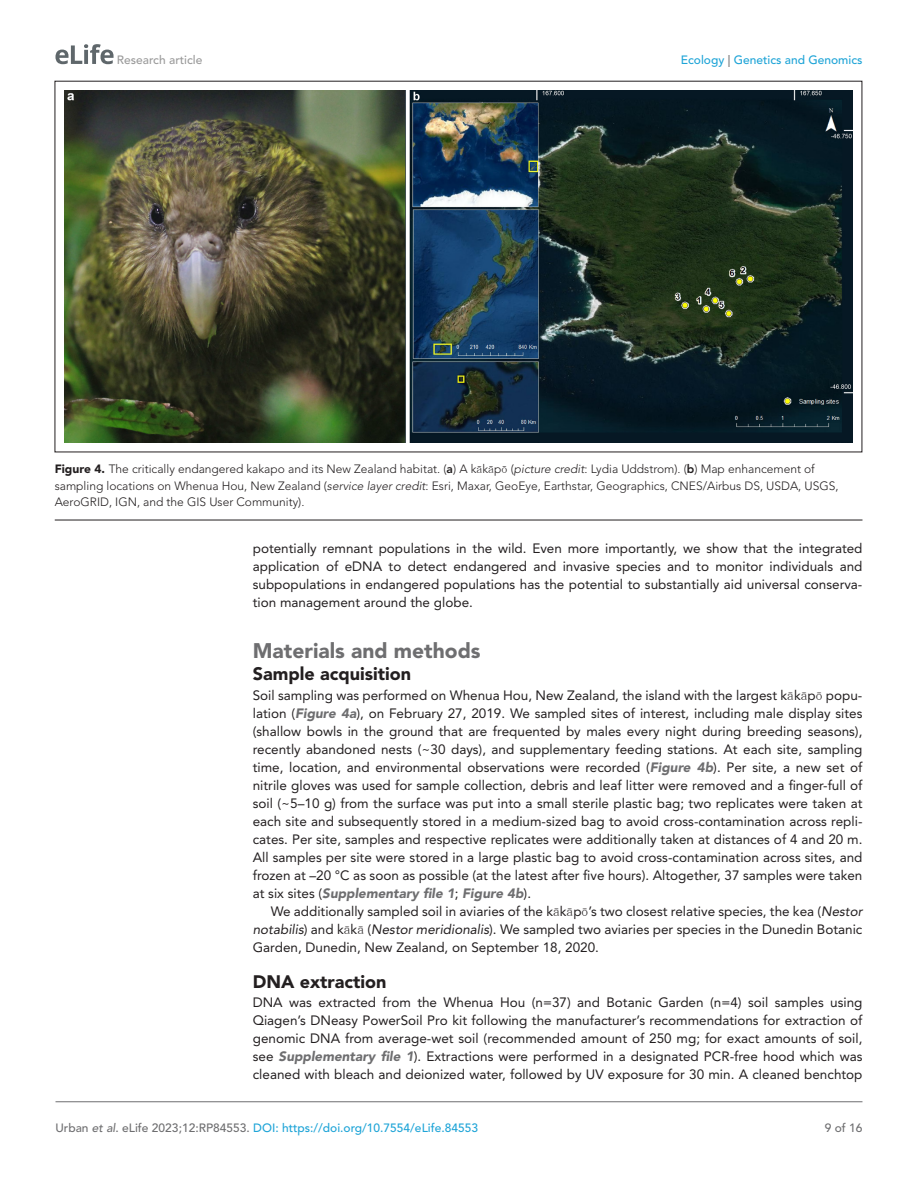
<style>
.page{position:relative;width:918px;height:1188px;background:#fff}
.page>*{position:absolute;margin:0;border:0;box-sizing:border-box;transform-origin:0 0}
.t1{font:900 21px "Avenir LT Std";color:#6e6e70}
.t2{font:900 18px "Avenir LT Std";color:#231f20}
.t3{font:13.5px/18px "Avenir LT Std";color:#231f20;text-align:justify}
.t4{font:300 12px/16.5px "Avenir LT Std";color:#231f20}
.t5{font:500 12px "Avenir LT Std";color:#1ea4d7}
.t6{font:500 12px "Avenir LT Std";color:#9a9a9a}
.t7{font:500 12px "Avenir LT Std";color:#6e6e70}
.s1{color:#6e6e70}
.s2{font-weight:900}
.s3{font-weight:800}
.s4{font-family:"MS Mincho";font-weight:400}
.s5{font-style:italic}
.s6{font-family:"MS Mincho"}
.s7{font-weight:900;font-style:italic;color:#6e6e70}
.s8{font-style:italic;color:#6e6e70}
</style>
<div class="page">
<svg style="left:55px;top:44px;width:59px;height:20px"></svg>
<hr style="left:56px;top:1101px;width:806px;height:1px;background:#6e6e70">
<hr style="left:55px;top:520px;width:807px;height:1px;background:#231f20">
<img style="left:64px;top:90px;width:789px;height:353px">
<p class="t6" style="left:117px;top:53px;width:81px">Research article</p>
<p class="t5" style="left:681px;top:53px;width:183px">Ecology <span class="s1">|</span> Genetics and Genomics</p>
<p class="t4" style="left:55px;top:461px;width:785px"><span class="s2">Figure 4.</span> The critically endangered kakapo and its New Zealand habitat. (<span class="s3">a</span>) A k<span class="s4">ā</span>k<span class="s4">ā</span>p<span class="s4">ō</span> (<span class="s5">picture credit</span>: Lydia Uddstrom). (<span class="s3">b</span>) Map enhancement of sampling locations on Whenua Hou, New Zealand (<span class="s5">service layer credit</span>: Esri, Maxar, GeoEye, Earthstar, Geographics, CNES/Airbus DS, USDA, USGS,<br>AeroGRID, IGN, and the GIS User Community).</p>
<p class="t3" style="left:253px;top:539px;width:611px">potentially remnant populations in the wild. Even more importantly, we show that the integrated application of eDNA to detect endangered and invasive species and to monitor individuals and subpopulations in endangered populations has the potential to substantially aid universal conserva&shy;tion management around the globe.</p>
<h1 class="t1" style="left:253px;top:638px;width:229px">Materials and methods</h1>
<h2 class="t2" style="left:253px;top:663px;width:160px">Sample acquisition</h2>
<p class="t3" style="left:253px;top:686px;width:611px">Soil sampling was performed on Whenua Hou, New Zealand, the island with the largest k<span class="s6">ā</span>k<span class="s6">ā</span>p<span class="s6">ō</span> popu&shy;lation (<span class="s7">Figure 4a</span>), on February 27, 2019. We sampled sites of interest, including male display sites (shallow bowls in the ground that are frequented by males every night during breeding seasons), recently abandoned nests (~30 days), and supplementary feeding stations. At each site, sampling time, location, and environmental observations were recorded (<span class="s7">Figure 4b</span>). Per site, a new set of nitrile gloves was used for sample collection, debris and leaf litter were removed and a finger-full of soil (~5–10 g) from the surface was put into a small sterile plastic bag; two replicates were taken at each site and subsequently stored in a medium-sized bag to avoid cross-contamination across repli&shy;cates. Per site, samples and respective replicates were additionally taken at distances of 4 and 20 m.<br>All samples per site were stored in a large plastic bag to avoid cross-contamination across sites, and frozen at –20 °C as soon as possible (at the latest after five hours). Altogether, 37 samples were taken at six sites (<span class="s7">Supplementary file 1</span>; <span class="s7">Figure 4b</span>).</p>
<p class="t3" style="left:253px;top:902px;width:611px;text-indent:18px">We additionally sampled soil in aviaries of the k<span class="s6">ā</span>k<span class="s6">ā</span>p<span class="s6">ō</span>’s two closest relative species, the kea (<span class="s5">Nestor notabilis</span>) and k<span class="s6">ā</span>k<span class="s6">ā</span> (<span class="s5">Nestor meridionalis</span>). We sampled two aviaries per species in the Dunedin Botanic Garden, Dunedin, New Zealand, on September 18, 2020.</p>
<h2 class="t2" style="left:253px;top:971px;width:135px">DNA extraction</h2>
<p class="t3" style="left:253px;top:994px;width:611px">DNA was extracted from the Whenua Hou (n=37) and Botanic Garden (n=4) soil samples using Qiagen’s DNeasy PowerSoil Pro kit following the manufacturer’s recommendations for extraction of genomic DNA from average-wet soil (recommended amount of 250 mg; for exact amounts of soil, see <span class="s7">Supplementary file 1</span>). Extractions were performed in a designated PCR-free hood which was cleaned with bleach and deionized water, followed by UV exposure for 30 min. A cleaned benchtop</p>
<p class="t5" style="left:56px;top:1121px;width:424px"><span class="s1">Urban</span> <span class="s8">et al</span><span class="s1">. eLife 2023;12:RP84553.</span> DOI: https://doi.org/10.7554/eLife.84553</p>
<p class="t7" style="left:825px;top:1121px;width:39px">9 of 16</p>
</div>
